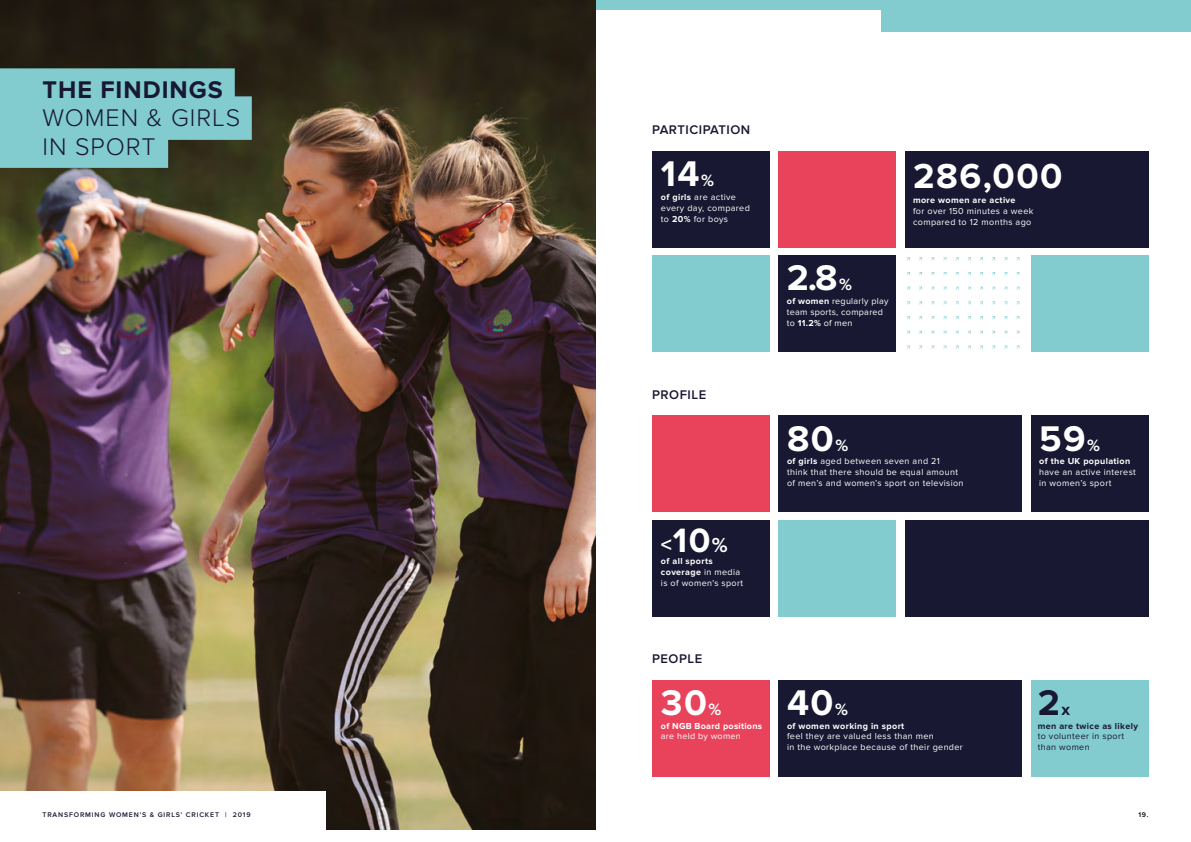
<style>
.page{position:relative;width:1191px;height:842px;background:#fff}
.page>*{position:absolute;margin:0;border:0;box-sizing:border-box;transform-origin:0 0}
.t1{font:700 37px "Proxima Nova";letter-spacing:.04em;color:#fff}
.t2{font:700 37px "Proxima Nova";color:#191832}
.t3{font:700 36px "Proxima Nova";letter-spacing:.04em;color:#fff}
.t4{font:700 35px "Proxima Nova";color:#fff}
.t5{font:300 25px/28px "Proxima Nova";letter-spacing:.04em;color:#191832}
.t6{font:700 25px "Proxima Nova";letter-spacing:.04em;color:#191832}
.t7{font:600 13px "Proxima Nova";letter-spacing:.04em;color:#191832}
.t8{font:9px/10.8px "Proxima Nova";letter-spacing:.04em;color:#fff}
.t9{font:700 9px "Proxima Nova";letter-spacing:.04em;color:#fff}
.t10{font:9px/10.8px "Proxima Nova";letter-spacing:.04em;color:#191832}
.t11{font:700 9px "Proxima Nova";letter-spacing:.04em;color:#191832}
.t12{font:600 7px "Proxima Nova";letter-spacing:.12em;color:#191832}
.t13{font:600 7px "Proxima Nova";color:#000}
.s1{font-size:17px}
.s2{font-weight:700}
.s3{font-size:22px}
.s4{font-size:21px}
</style>
<div class="page">
<div style="left:595px;top:0;width:596px;height:9px;background:#82cbcf"></div>
<img style="left:0;top:0;width:595px;height:830px">
<div style="left:881px;top:0;width:310px;height:31px;background:#82cbcf"></div>
<div style="left:0;top:791px;width:325px;height:50px;background:#fff"></div>
<div style="left:0;top:68px;width:235px;height:44px;background:#82cbcf"></div>
<div style="left:0;top:96px;width:252px;height:44px;background:#82cbcf"></div>
<div style="left:0;top:124px;width:168px;height:44px;background:#82cbcf"></div>
<div style="left:652px;top:151px;width:118px;height:97px;background:#191832"></div>
<div style="left:652px;top:680px;width:118px;height:96px;background:#e9435c"></div>
<div style="left:652px;top:256px;width:118px;height:96px;background:#82cbcf"></div>
<div style="left:652px;top:520px;width:118px;height:96px;background:#191832"></div>
<div style="left:778px;top:151px;width:118px;height:97px;background:#e9435c"></div>
<div style="left:652px;top:416px;width:118px;height:96px;background:#e9435c"></div>
<div style="left:1030px;top:680px;width:118px;height:96px;background:#82cbcf"></div>
<div style="left:778px;top:256px;width:118px;height:96px;background:#191832"></div>
<div style="left:904px;top:520px;width:244px;height:96px;background:#191832"></div>
<div style="left:904px;top:151px;width:244px;height:97px;background:#191832"></div>
<div style="left:778px;top:416px;width:244px;height:96px;background:#191832"></div>
<div style="left:778px;top:680px;width:244px;height:96px;background:#191832"></div>
<div style="left:1030px;top:256px;width:118px;height:96px;background:#82cbcf"></div>
<div style="left:778px;top:520px;width:118px;height:96px;background:#82cbcf"></div>
<div style="left:1030px;top:416px;width:118px;height:96px;background:#191832"></div>
<h3 class="t6" style="left:43px;top:76px;width:182px">THE FINDINGS</h3>
<h3 class="t5" style="left:43px;top:104px;width:199px">WOMEN &amp; GIRLS<br>IN SPORT</h3>
<h3 class="t7" style="left:652px;top:122px;width:100px">PARTICIPATION</h3>
<h1 class="t1" style="left:661px;top:153px;width:55px">14<span class="s1">%</span></h1>
<p class="t8" style="left:661px;top:192px;width:90px"><span class="s2">of girls</span> are active every day, compared to <span class="s2">20%</span> for boys</p>
<h3 class="t7" style="left:652px;top:387px;width:56px">PROFILE</h3>
<h3 class="t4" style="left:661px;top:520px;width:68px"><span class="s3">&lt;</span>10<span class="s4">%</span></h3>
<p class="t8" style="left:661px;top:556px;width:84px"><span class="s2">of all sports coverage</span> in media is of women's sport</p>
<h1 class="t1" style="left:787px;top:257px;width:67px">2.8<span class="s1">%</span></h1>
<p class="t8" style="left:787px;top:296px;width:103px"><span class="s2">of women</span> regularly play team sports, compared to <span class="s2">11.2%</span> of men</p>
<h2 class="t3" style="left:913px;top:156px;width:151px">286,000</h2>
<p class="t9" style="left:913px;top:195px;width:104px">more women are active</p>
<p class="t8" style="left:913px;top:206px;width:122px">for over 150 minutes a week compared to 12 months ago</p>
<h1 class="t1" style="left:787px;top:417px;width:63px">80<span class="s1">%</span></h1>
<p class="t8" style="left:787px;top:456px;width:178px"><span class="s2">of girls</span> aged between seven and 21<br>think that there should be equal amount of men’s and women’s sport on television</p>
<h1 class="t1" style="left:1039px;top:417px;width:62px">59<span class="s1">%</span></h1>
<p class="t9" style="left:1039px;top:456px;width:93px">of the UK population</p>
<p class="t8" style="left:1039px;top:467px;width:98px">have an active interest in women’s sport</p>
<h3 class="t7" style="left:652px;top:651px;width:52px">PEOPLE</h3>
<h1 class="t1" style="left:661px;top:681px;width:62px">30<span class="s1">%</span></h1>
<p class="t9" style="left:661px;top:720px;width:103px">of NGB Board positions</p>
<p class="t8" style="left:661px;top:731px;width:81px">are held by women</p>
<h1 class="t1" style="left:787px;top:681px;width:62px">40<span class="s1">%</span></h1>
<p class="t9" style="left:787px;top:720px;width:119px">of women working in sport</p>
<p class="t8" style="left:787px;top:731px;width:177px">feel they are valued less than men<br>in the workplace because of their gender</p>
<h1 class="t2" style="left:1037px;top:681px;width:34px">2<span class="s1">x</span></h1>
<p class="t11" style="left:1037px;top:720px;width:102px">men are twice as likely</p>
<p class="t10" style="left:1037px;top:731px;width:88px">to volunteer in sport than women</p>
<p class="t12" style="left:43px;top:811px;width:210px">TRANSFORMING WOMEN'S &amp; GIRLS' CRICKET | 2019</p>
<p class="t13" style="left:1138px;top:811px;width:12px">19.</p>
</div>
